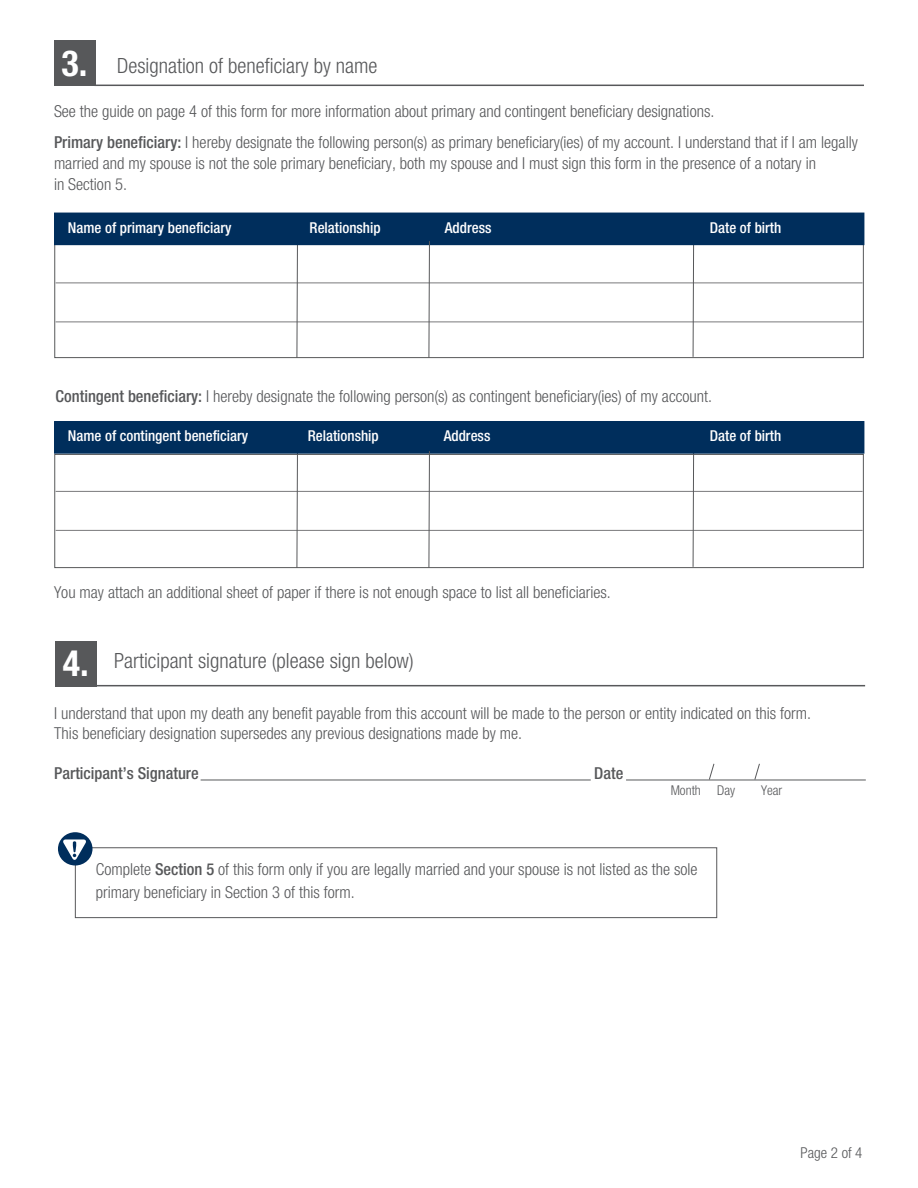
<style>
.page{position:relative;width:918px;height:1188px;background:#fff}
.page>*{position:absolute;margin:0;border:0;box-sizing:border-box;transform-origin:0 0}
.t1{font:700 condensed 36px "Helvetica Neue LT Std";color:#fff}
.t2{font:300 condensed 21px "Helvetica Neue LT Std";color:#57585a}
.t3{font:300 condensed 16.5px/21px "Helvetica Neue LT Std";color:#57585a}
.t4{font:500 condensed 16.5px "Helvetica Neue LT Std";color:#57585a}
.t5{font:500 condensed 15px "Helvetica Neue LT Std";color:#fff}
.t6{font:300 condensed 15px "Helvetica Neue LT Std";color:#57585a}
.t7{font:300 condensed 13.5px "Helvetica Neue LT Std";color:#57585a}
.s1{font-weight:500}
</style>
<div class="page">
<div style="left:54px;top:40px;width:41px;height:46px;background:#57585a"></div>
<hr style="left:94px;top:85px;width:770px;height:1px;background:#57585a">
<div style="left:54px;top:244px;width:810px;height:114px;border:1px solid #57585a"></div>
<svg style="left:692px;top:245px;width:2px;height:113px"></svg>
<svg style="left:296px;top:245px;width:2px;height:114px"></svg>
<hr style="left:56px;top:283px;width:807px;height:1px;background:#57585a">
<hr style="left:56px;top:322px;width:807px;height:1px;background:#57585a">
<div style="left:55px;top:213px;width:809px;height:31px;background:#002e5c"></div>
<div style="left:54px;top:213px;width:810px;height:32px;border:2px solid #002e5c"></div>
<svg style="left:428px;top:241px;width:2px;height:118px"></svg>
<div style="left:54px;top:454px;width:810px;height:114px;border:1px solid #57585a"></div>
<svg style="left:692px;top:454px;width:2px;height:114px"></svg>
<svg style="left:296px;top:454px;width:2px;height:115px"></svg>
<hr style="left:56px;top:491px;width:807px;height:1px;background:#57585a">
<hr style="left:56px;top:530px;width:807px;height:1px;background:#57585a">
<div style="left:55px;top:422px;width:809px;height:31px;background:#002e5c"></div>
<div style="left:54px;top:421px;width:810px;height:33px;border:2px solid #002e5c"></div>
<svg style="left:428px;top:451px;width:2px;height:118px"></svg>
<div style="left:55px;top:641px;width:41px;height:45px;background:#57585a"></div>
<hr style="left:96px;top:685px;width:769px;height:1px;background:#57585a">
<hr style="left:201px;top:780px;width:390px;height:1px;background:#57585a">
<hr style="left:626px;top:780px;width:240px;height:1px;background:#57585a">
<svg style="left:709px;top:763px;width:5px;height:17px"></svg>
<svg style="left:754px;top:763px;width:6px;height:17px"></svg>
<div style="left:75px;top:847px;width:642px;height:71px;border:1px solid #57585a"></div>
<div style="left:58px;top:832px;width:35px;height:34px;background:#002e5c;border-radius:50%"></div>
<svg style="left:62px;top:839px;width:24px;height:21px"></svg>
<p class="t1" style="left:62px;top:41px;width:27px">3.</p>
<p class="t2" style="left:117px;top:53px;width:262px">Designation of beneficiary by name</p>
<p class="t3" style="left:54px;top:100px;width:662px">See the guide on page 4 of this form for more information about primary and contingent beneficiary designations.</p>
<p class="t3" style="left:54px;top:132px;width:805px"><span class="s1">Primary beneficiary:</span> I hereby designate the following person(s) as primary beneficiary(ies) of my account. I understand that if I am legally married and my spouse is not the sole primary beneficiary, both my spouse and I must sign this form in the presence of a notary in<br>in Section 5.</p>
<p class="t5" style="left:68px;top:219px;width:165px">Name of primary beneficiary</p>
<p class="t5" style="left:310px;top:219px;width:73px">Relationship</p>
<p class="t5" style="left:445px;top:219px;width:48px">Address</p>
<p class="t5" style="left:710px;top:219px;width:73px">Date of birth</p>
<p class="t3" style="left:56px;top:386px;width:658px"><span class="s1">Contingent beneficiary:</span> I hereby designate the following person(s) as contingent beneficiary(ies) of my account.</p>
<p class="t5" style="left:68px;top:427px;width:182px">Name of contingent beneficiary</p>
<p class="t5" style="left:308px;top:427px;width:73px">Relationship</p>
<p class="t5" style="left:444px;top:427px;width:48px">Address</p>
<p class="t5" style="left:710px;top:427px;width:73px">Date of birth</p>
<p class="t3" style="left:54px;top:581px;width:558px">You may attach an additional sheet of paper if there is not enough space to list all beneficiaries.</p>
<p class="t1" style="left:63px;top:642px;width:27px">4.</p>
<p class="t2" style="left:114px;top:648px;width:301px">Participant signature (please sign below)</p>
<p class="t3" style="left:54px;top:704px;width:758px;line-height:19.8px">I understand that upon my death any benefit payable from this account will be made to the person or entity indicated on this form.<br>This beneficiary designation supersedes any previous designations made by me.</p>
<p class="t4" style="left:54px;top:763px;width:146px">Participant’s Signature</p>
<p class="t4" style="left:594px;top:763px;width:31px">Date</p>
<p class="t7" style="left:671px;top:783px;width:66px">Month Day</p>
<p class="t7" style="left:761px;top:783px;width:23px">Year</p>
<p class="t3" style="left:96px;top:858px;width:603px;line-height:22.5px">Complete <span class="s1">Section 5</span> of this form only if you are legally married and your spouse is not listed as the sole primary beneficiary in Section 3 of this form.</p>
<p class="t6" style="left:801px;top:1144px;width:63px">Page 2 of 4</p>
</div>
